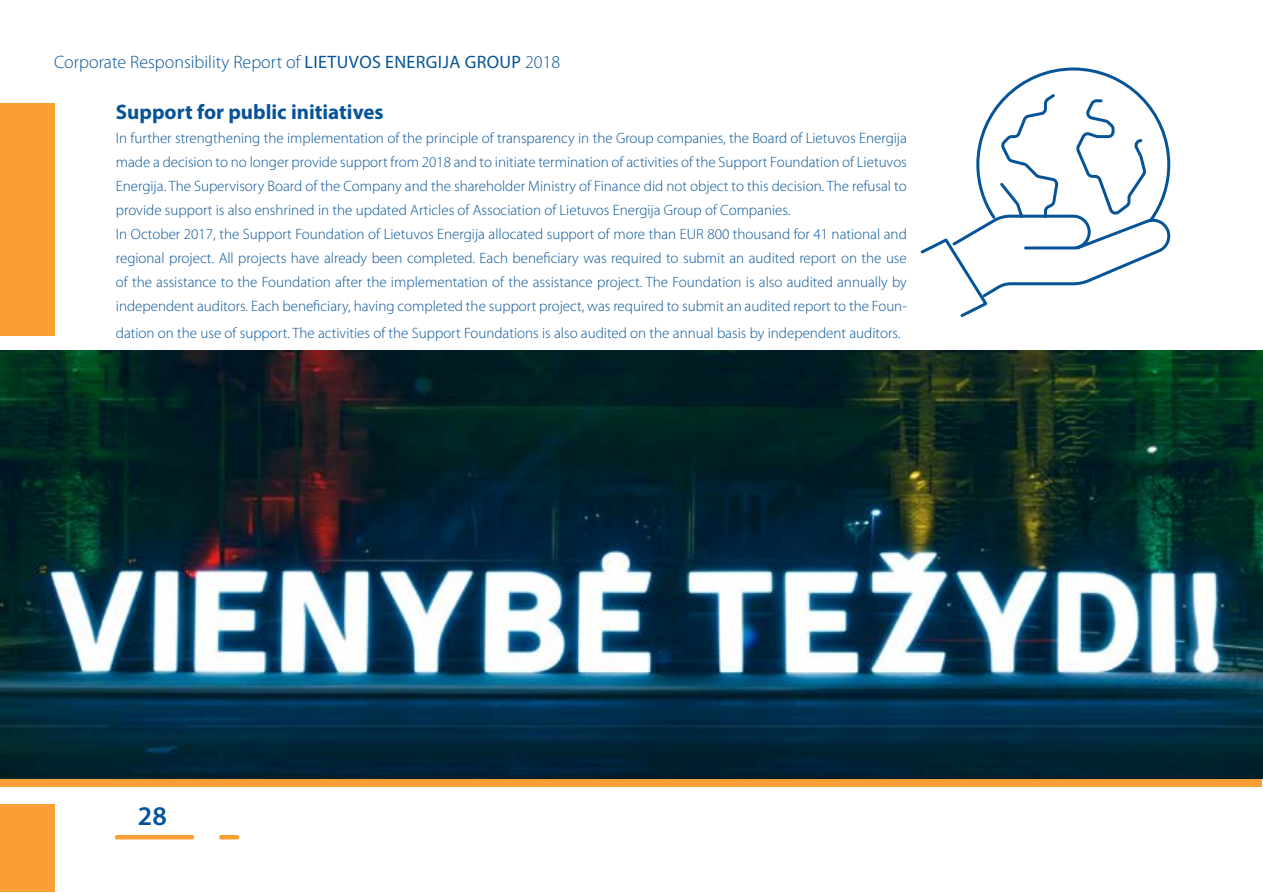
<style>
.page{position:relative;width:1263px;height:893px;background:#fff}
.page>*{position:absolute;margin:0;border:0;box-sizing:border-box;transform-origin:0 0}
.t1{font:600 27px "Myriad Pro";color:#065497}
.t2{font:700 21px "Myriad Pro";color:#065497}
.t3{font:300 18px "Myriad Pro";color:#065497}
.t4{font:300 15px/24px "Myriad Pro";color:#065497}
.s1{font-weight:400}
</style>
<div class="page">
<hr style="left:219px;top:835px;width:20px;height:4px;background:#f99e33;border-radius:2px">
<hr style="left:115px;top:835px;width:79px;height:4px;background:#f99e33;border-radius:2px">
<div style="left:0;top:103px;width:55px;height:233px;background:#f99e33"></div>
<div style="left:1px;top:778px;width:1261px;height:9px;background:#f99f35"></div>
<div style="left:0;top:804px;width:55px;height:88px;background:#f99f35"></div>
<img style="left:1px;top:351px;width:1261px;height:427px">
<svg style="left:920px;top:67px;width:251px;height:250px"></svg>
<p class="t3" style="left:54px;top:52px;width:508px">Corporate Responsibility Report of <span class="s1">LIETUVOS ENERGIJA GROUP</span> 2018</p>
<h2 class="t2" style="left:116px;top:98px;width:269px">Support for public initiatives</h2>
<p class="t4" style="left:116px;top:126px;width:792px">In further strengthening the implementation of the principle of transparency in the Group companies, the Board of Lietuvos Energija made a decision to no longer provide support from 2018 and to initiate termination of activities of the Support Foundation of Lietuvos Energija. The Supervisory Board of the Company and the shareholder Ministry of Finance did not object to this decision. The refusal to provide support is also enshrined in the updated Articles of Association of Lietuvos Energija Group of Companies.<br>In October 2017, the Support Foundation of Lietuvos Energija allocated support of more than EUR 800 thousand for 41 national and regional project. All projects have already been completed. Each beneficiary was required to submit an audited report on the use of the assistance to the Foundation after the implementation of the assistance project. The Foundation is also audited annually by independent auditors. Each beneficiary, having completed the support project, was required to submit an audited report to the Foun-</p>
<p class="t4" style="left:116px;top:321px;width:786px">dation on the use of support. The activities of the Support Foundations is also audited on the annual basis by independent auditors.</p>
<h1 class="t1" style="left:138px;top:798px;width:30px">28</h1>
</div>
